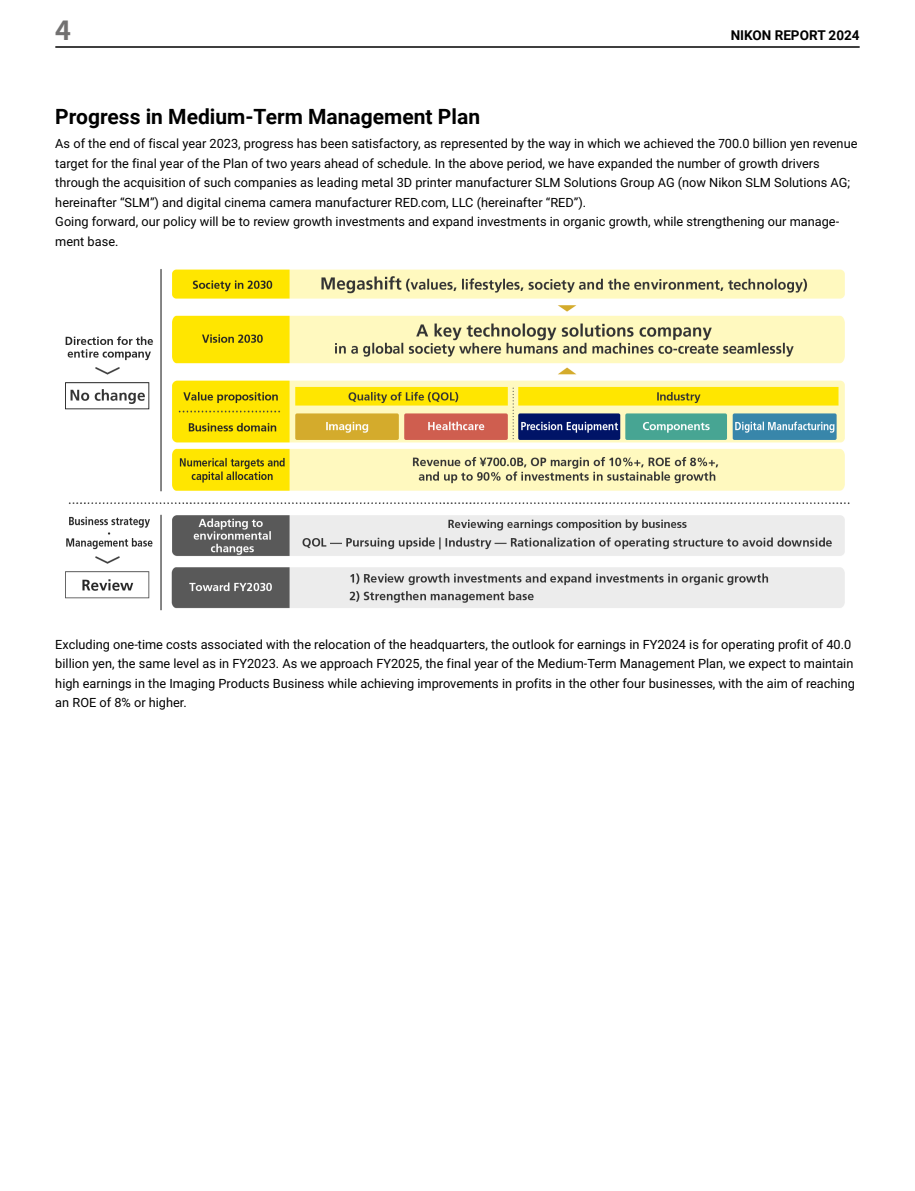
<style>
.page{position:relative;width:915px;height:1191px;background:#fff}
.page>*{position:absolute;margin:0;border:0;box-sizing:border-box;transform-origin:0 0}
.t1{font:700 27px "Noto Sans JP";color:#727171}
.t2{font:700 21px "Roboto";color:#000}
.t3{font:700 13.5px "Roboto";color:#000}
.t4{font:12.75px/19.5px "Roboto";color:#000}
</style>
<div class="page">
<img style="left:65px;top:269px;width:785px;height:342px">
<hr style="left:55px;top:46px;width:804px;height:2px;background:#000">
<h1 class="t1" style="left:55px;top:15px;width:17px">4</h1>
<p class="t3" style="left:730px;top:26px;width:130px">NIKON REPORT 2024</p>
<h2 class="t2" style="left:55px;top:102px;width:426px">Progress in Medium-Term Management Plan</h2>
<p class="t4" style="left:55px;top:133px;width:803px">As of the end of fiscal year 2023, progress has been satisfactory, as represented by the way in which we achieved the 700.0 billion yen revenue target for the final year of the Plan of two years ahead of schedule. In the above period, we have expanded the number of growth drivers through the acquisition of such companies as leading metal 3D printer manufacturer SLM Solutions Group AG (now Nikon SLM Solutions AG; hereinafter “SLM”) and digital cinema camera manufacturer RED.com, LLC (hereinafter “RED”).<br>Going forward, our policy will be to review growth investments and expand investments in organic growth, while strengthening our manage&shy;ment base.</p>
<p class="t4" style="left:55px;top:634px;width:800px">Excluding one-time costs associated with the relocation of the headquarters, the outlook for earnings in FY2024 is for operating profit of 40.0 billion yen, the same level as in FY2023. As we approach FY2025, the final year of the Medium-Term Management Plan, we expect to maintain high earnings in the Imaging Products Business while achieving improvements in profits in the other four businesses, with the aim of reaching an ROE of 8% or higher.</p>
</div>
